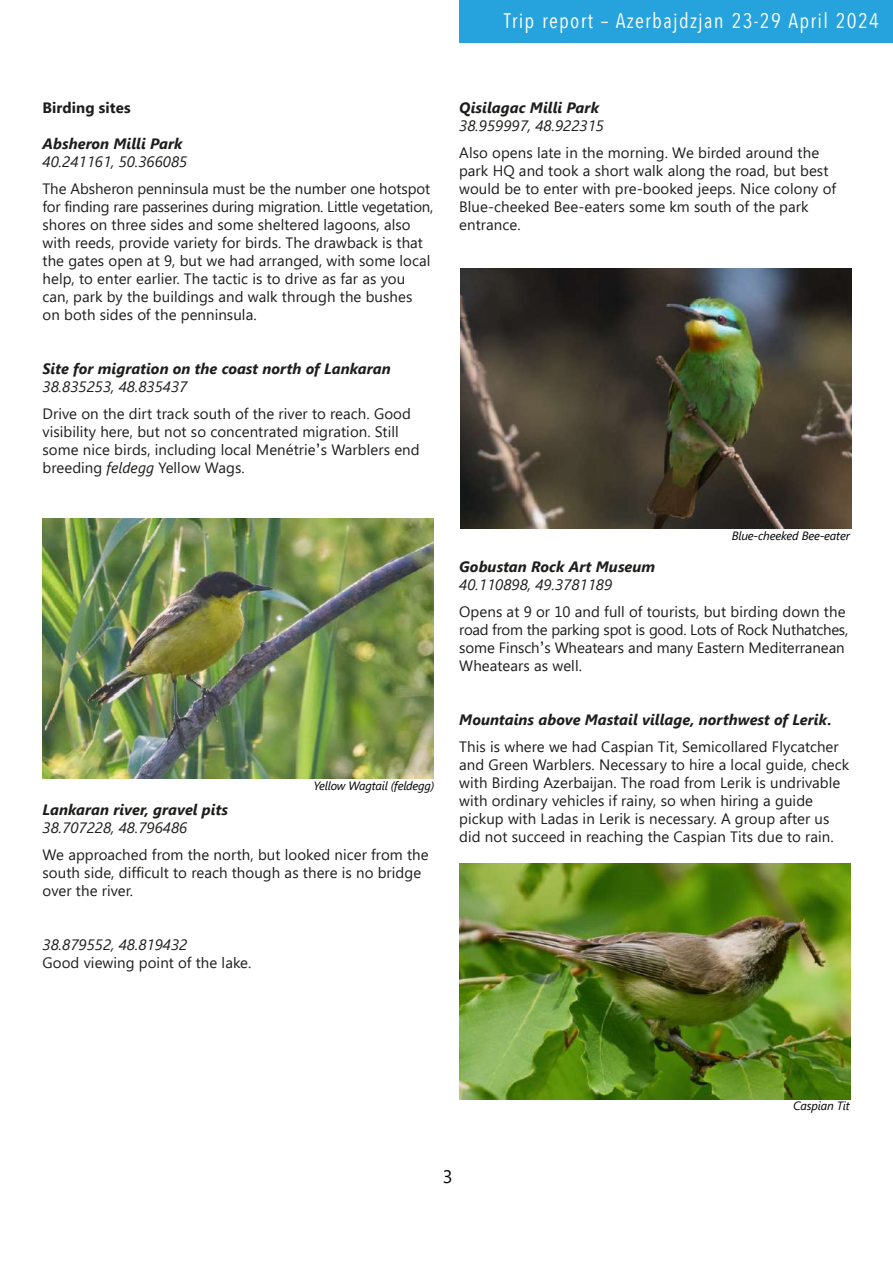
<style>
.page{position:relative;width:893px;height:1263px;background:#fff}
.page>*{position:absolute;margin:0;border:0;box-sizing:border-box;transform-origin:0 0}
.t1{font:21px "Avenir Next Condensed";letter-spacing:.06em;color:#fff}
.t2{font:18px "Segoe UI";color:#000}
.t3{font:15px/18px "Segoe UI";letter-spacing:.005em;color:#1d1d1b}
.t4{font:italic 700 15px "Segoe UI";letter-spacing:.005em;color:#1d1d1b}
.t5{font:italic 15px "Segoe UI";letter-spacing:.005em;color:#1d1d1b}
.t6{font:700 15px "Segoe UI";letter-spacing:.005em;color:#1d1d1b}
.t7{font:italic 12px "Segoe UI";letter-spacing:-.015em;color:#000}
.s1{font-family:"Lucida Grande"}
.s2{font-style:italic}
</style>
<div class="page">
<div style="left:459px;top:0;width:434px;height:43px;background:#26a3dd"></div>
<img style="left:43px;top:518px;width:391px;height:260px">
<img style="left:459px;top:864px;width:391px;height:235px">
<img style="left:461px;top:268px;width:391px;height:261px">
<h1 class="t1" style="left:504px;top:7px;width:377px">Trip report – Azerbajdzjan 23-29 April 2024</h1>
<p class="t6" style="left:43px;top:102px;width:90px">Birding sites</p>
<p class="t4" style="left:43px;top:138px;width:142px">Absheron Milli Park</p>
<p class="t5" style="left:43px;top:156px;width:146px">40.241161, 50.366085</p>
<p class="t3" style="left:43px;top:181px;width:392px">The Absheron penninsula must be the number one hotspot for finding rare passerines during migration. Little vegetation, shores on three sides and some sheltered lagoons, also with reeds, provide variety for birds. The drawback is that the gates open at 9, but we had arranged, with some local help, to enter earlier. The tactic is to drive as far as you can, park by the buildings and walk through the bushes on both sides of the penninsula.</p>
<p class="t4" style="left:43px;top:363px;width:350px">Site for migration on the coast north of Lankaran</p>
<p class="t5" style="left:43px;top:381px;width:146px">38.835253, 48.835437</p>
<p class="t3" style="left:43px;top:406px;width:379px">Drive on the dirt track south of the river to reach. Good visibility here, but not so concentrated migration. Still some nice birds, including local Menétrie<span class="s1">ʼ</span>s Warblers end breeding <span class="s2">feldegg</span> Yellow Wags.</p>
<p class="t7" style="left:314px;top:781px;width:122px">Yellow Wagtail (feldegg)</p>
<p class="t4" style="left:43px;top:804px;width:187px">Lankaran river, gravel pits</p>
<p class="t5" style="left:43px;top:822px;width:146px">38.707228, 48.796486</p>
<p class="t3" style="left:43px;top:847px;width:388px">We approached from the north, but looked nicer from the south side, difficult to reach though as there is no bridge over the river.</p>
<p class="t5" style="left:43px;top:939px;width:146px">38.879552, 48.819432</p>
<p class="t3" style="left:43px;top:955px;width:210px">Good viewing point of the lake.</p>
<p class="t4" style="left:459px;top:102px;width:141px">Qisilagac Milli Park</p>
<p class="t5" style="left:459px;top:120px;width:146px">38.959997, 48.922315</p>
<p class="t3" style="left:459px;top:145px;width:378px">Also opens late in the morning. We birded around the park HQ and took a short walk along the road, but best would be to enter with pre-booked jeeps. Nice colony of Blue-cheeked Bee-eaters some km south of the park entrance.</p>
<p class="t7" style="left:732px;top:531px;width:120px">Blue-cheeked Bee-eater</p>
<p class="t4" style="left:459px;top:561px;width:197px">Gobustan Rock Art Museum</p>
<p class="t5" style="left:459px;top:579px;width:154px">40.110898, 49.3781189</p>
<p class="t3" style="left:459px;top:604px;width:391px">Opens at 9 or 10 and full of tourists, but birding down the road from the parking spot is good. Lots of Rock Nuthatches, some Finsch<span class="s1">ʼ</span>s Wheatears and many Eastern Mediterranean Wheatears as well.</p>
<p class="t4" style="left:459px;top:714px;width:374px">Mountains above Mastail village, northwest of Lerik.</p>
<p class="t3" style="left:459px;top:739px;width:392px">This is where we had Caspian Tit, Semicollared Flycatcher and Green Warblers. Necessary to hire a local guide, check with Birding Azerbaijan. The road from Lerik is undrivable with ordinary vehicles if rainy, so when hiring a guide pickup with Ladas in Lerik is necessary. A group after us did not succeed in reaching the Caspian Tits due to rain.</p>
<p class="t2" style="left:443px;top:1170px;width:11px">3</p>
<p class="t7" style="left:793px;top:1101px;width:58px">Caspian Tit</p>
</div>
